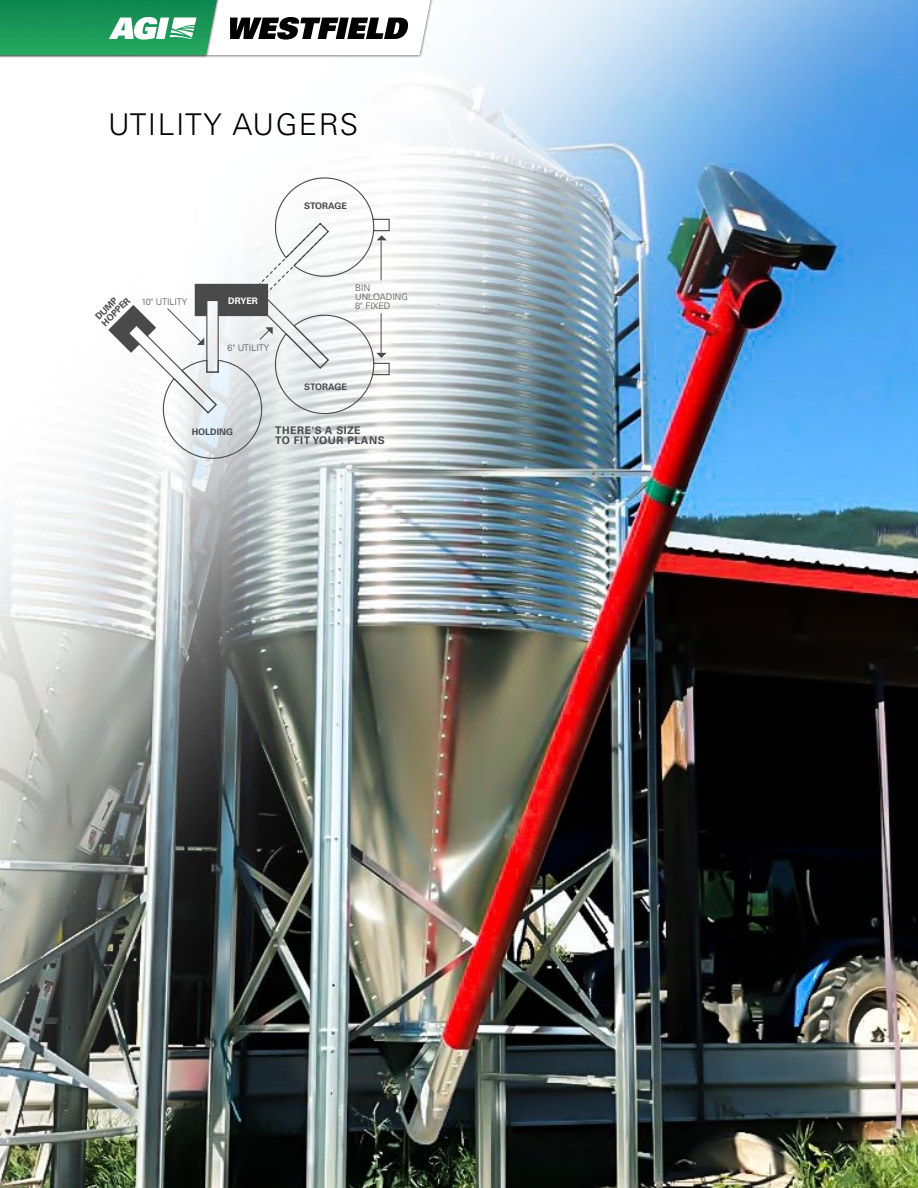
<style>
.page{position:relative;width:918px;height:1188px;background:#fff}
.page>*{position:absolute;margin:0;border:0;box-sizing:border-box;transform-origin:0 0}
.t1{font:300 30px "Univers LT Std";letter-spacing:.05em;color:#000}
.t2{font:700 10.5px/10.5px "Univers LT Std";letter-spacing:.05em;color:#4a4a4b}
.t3{font:300 9px/9px "Univers LT Std";color:#4a4a4b}
.t4{font:700 9px/9px "Univers LT Std";color:#4a4a4b}
.t5{font:700 9px "Univers LT Std";color:#fff}
</style>
<div class="page">
<img style="left:0;top:0;width:918px;height:1188px">
<div style="left:0;top:0;width:436px;height:58px;background:#000;opacity:.75"></div>
<div style="left:0;top:0;width:222px;height:58px;background:#000;opacity:.75"></div>
<svg style="left:0;top:0;width:431px;height:55px"></svg>
<svg style="left:108px;top:172px;width:282px;height:293px"></svg>
<div style="left:206px;top:300px;width:13px;height:73px;border:1px solid #4a4a4b"></div>
<h1 class="t1" style="left:108px;top:107px;width:252px">UTILITY AUGERS</h1>
<p class="t4" style="left:304px;top:202px;width:44px">STORAGE</p>
<p class="t4" style="left:94px;top:315px;width:37px;rotate:-45deg">DUMP<br>HOPPER</p>
<p class="t3" style="left:142px;top:297px;width:47px">10" UTILITY</p>
<p class="t5" style="left:228px;top:295px;width:31px">DRYER</p>
<p class="t3" style="left:227px;top:343px;width:43px">6" UTILITY</p>
<p class="t3" style="left:355px;top:284px;width:54px">BIN<br>UNLOADING<br>8" FIXED</p>
<p class="t4" style="left:304px;top:383px;width:44px">STORAGE</p>
<p class="t4" style="left:192px;top:428px;width:43px">HOLDING</p>
<p class="t2" style="left:275px;top:425px;width:111px">THERE'S A SIZE<br>TO FIT YOUR PLANS</p>
</div>
